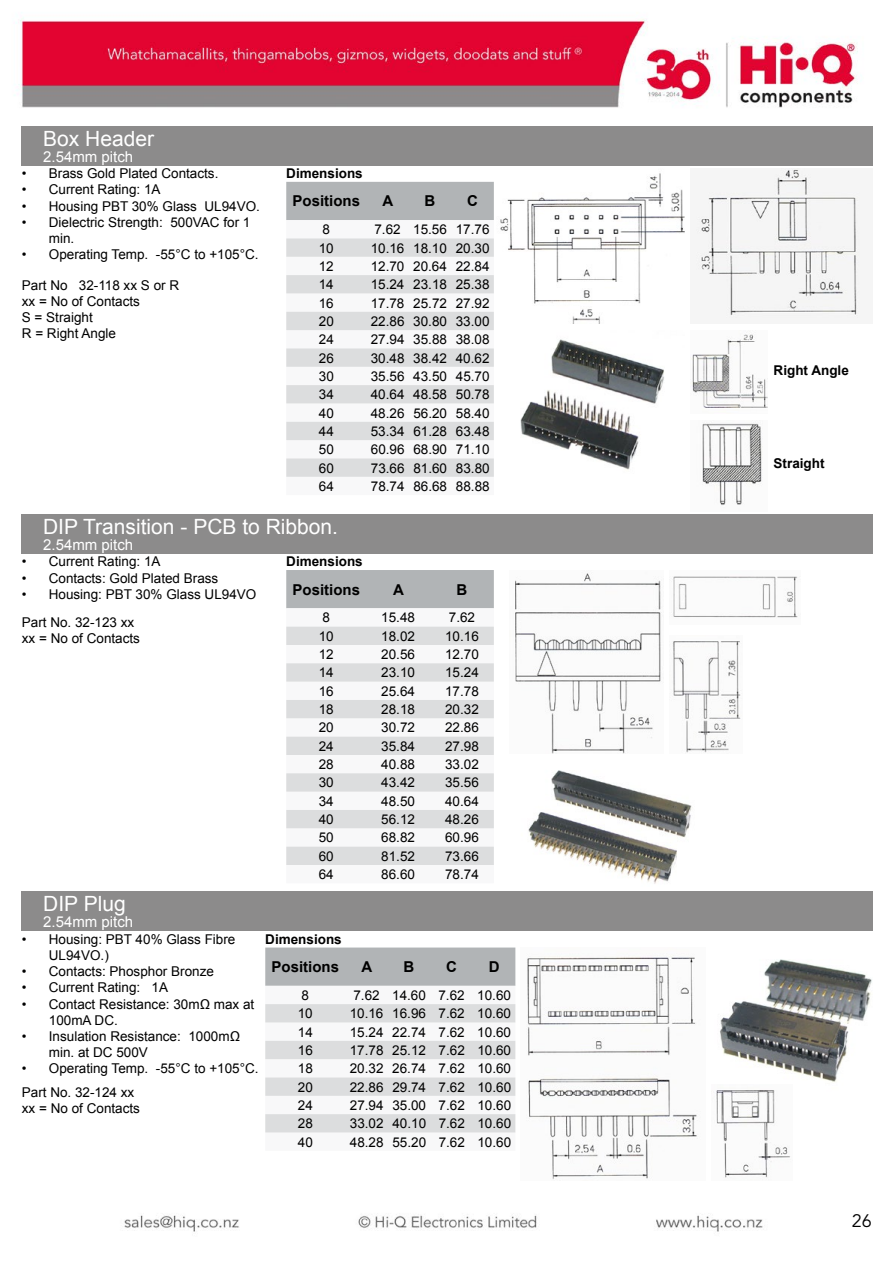
<style>
.page{position:relative;width:893px;height:1263px;background:#fff}
.page>*{position:absolute;margin:0;border:0;box-sizing:border-box;transform-origin:0 0}
.t1{font:21px "Arial";color:#fff}
.t2{font:18px "Avenir";color:#000}
.t3{font:700 15px "Arial";color:#000}
.t4{font:15px "Arial";color:#fff}
.t5{font:13.5px/16.2px "Arial";color:#000}
.t6{font:700 13.5px "Arial";color:#000}
</style>
<div class="page">
<img style="left:14px;top:17px;width:859px;height:1215px">
<div style="left:22px;top:126px;width:850px;height:40px;background:#8c8b8b"></div>
<div style="left:22px;top:514px;width:850px;height:40px;background:#8c8b8b"></div>
<div style="left:22px;top:891px;width:850px;height:39px;background:#8c8b8b"></div>
<div style="left:286px;top:182px;width:208px;height:38px;background:#b1b4b6"></div>
<svg style="left:286px;top:220px;width:208px;height:275px"></svg>
<svg style="left:286px;top:238px;width:208px;height:239px;fill:#dfe0e1"></svg>
<svg style="left:265px;top:947px;width:250px;height:204px"></svg>
<div style="left:286px;top:570px;width:208px;height:38px;background:#b1b4b6"></div>
<svg style="left:286px;top:608px;width:208px;height:275px"></svg>
<svg style="left:286px;top:627px;width:208px;height:238px;fill:#dcddde"></svg>
<img style="left:497px;top:168px;width:187px;height:156px">
<img style="left:691px;top:168px;width:181px;height:156px">
<img style="left:497px;top:330px;width:188px;height:158px">
<img style="left:691px;top:330px;width:76px;height:84px">
<img style="left:690px;top:420px;width:77px;height:91px">
<img style="left:509px;top:759px;width:187px;height:127px">
<img style="left:509px;top:570px;width:154px;height:184px">
<img style="left:670px;top:570px;width:130px;height:54px">
<img style="left:670px;top:636px;width:72px;height:118px">
<img style="left:711px;top:947px;width:161px;height:150px">
<img style="left:520px;top:947px;width:186px;height:233px">
<img style="left:711px;top:1084px;width:82px;height:96px">
<h1 class="t1" style="left:43px;top:125px;width:112px">Box Header</h1>
<p class="t4" style="left:43px;top:147px;width:92px">2.54mm pitch</p>
<p class="t5" style="left:22px;top:165px;width:198px">• Brass Gold Plated Contacts.</p>
<p class="t5" style="left:22px;top:182px;width:140px">• Current Rating: 1A</p>
<p class="t5" style="left:22px;top:198px;width:240px">• Housing PBT 30% Glass UL94VO.</p>
<p class="t5" style="left:49px;top:214px;width:203px;text-indent:-27px">• Dielectric Strength: 500VAC for 1 min.</p>
<p class="t5" style="left:22px;top:246px;width:238px">• Operating Temp. -55°C to +105°C.</p>
<p class="t5" style="left:22px;top:277px;width:159px">Part No 32-118 xx S or R xx = No of Contacts<br>S = Straight<br>R = Right Angle</p>
<p class="t6" style="left:286px;top:164px;width:78px">Dimensions</p>
<p class="t3" style="left:292px;top:191px;width:69px">Positions</p>
<p class="t3" style="left:382px;top:191px;width:12px">A</p>
<p class="t3" style="left:425px;top:191px;width:12px">B</p>
<p class="t3" style="left:467px;top:191px;width:12px">C</p>
<p class="t5" style="left:322px;top:221px;width:9px">8</p>
<p class="t5" style="left:374px;top:221px;width:117px">7.62 15.56 17.76</p>
<p class="t5" style="left:319px;top:240px;width:17px">10</p>
<p class="t5" style="left:371px;top:240px;width:120px">10.16 18.10 20.30</p>
<p class="t5" style="left:319px;top:258px;width:17px">12</p>
<p class="t5" style="left:371px;top:258px;width:120px">12.70 20.64 22.84</p>
<p class="t5" style="left:319px;top:276px;width:17px">14</p>
<p class="t5" style="left:371px;top:276px;width:120px">15.24 23.18 25.38</p>
<p class="t5" style="left:319px;top:295px;width:17px">16</p>
<p class="t5" style="left:371px;top:295px;width:120px">17.78 25.72 27.92</p>
<p class="t5" style="left:319px;top:313px;width:17px">20</p>
<p class="t5" style="left:371px;top:313px;width:120px">22.86 30.80 33.00</p>
<p class="t5" style="left:319px;top:331px;width:17px">24</p>
<p class="t5" style="left:371px;top:331px;width:120px">27.94 35.88 38.08</p>
<p class="t5" style="left:319px;top:350px;width:17px">26</p>
<p class="t5" style="left:371px;top:350px;width:120px">30.48 38.42 40.62</p>
<p class="t5" style="left:319px;top:368px;width:17px">30</p>
<p class="t5" style="left:371px;top:368px;width:120px">35.56 43.50 45.70</p>
<p class="t5" style="left:319px;top:386px;width:17px">34</p>
<p class="t5" style="left:371px;top:386px;width:120px">40.64 48.58 50.78</p>
<p class="t5" style="left:319px;top:405px;width:17px">40</p>
<p class="t5" style="left:371px;top:405px;width:120px">48.26 56.20 58.40</p>
<p class="t5" style="left:319px;top:423px;width:17px">44</p>
<p class="t5" style="left:371px;top:423px;width:120px">53.34 61.28 63.48</p>
<p class="t5" style="left:319px;top:441px;width:17px">50</p>
<p class="t5" style="left:371px;top:441px;width:120px">60.96 68.90 71.10</p>
<p class="t5" style="left:319px;top:460px;width:17px">60</p>
<p class="t5" style="left:371px;top:460px;width:120px">73.66 81.60 83.80</p>
<p class="t5" style="left:319px;top:478px;width:17px">64</p>
<p class="t5" style="left:371px;top:478px;width:120px">78.74 86.68 88.88</p>
<h1 class="t1" style="left:43px;top:513px;width:296px">DIP Transition - PCB to Ribbon.</h1>
<p class="t4" style="left:43px;top:535px;width:92px">2.54mm pitch</p>
<p class="t5" style="left:22px;top:554px;width:140px">• Current Rating: 1A</p>
<p class="t5" style="left:22px;top:570px;width:198px">• Contacts: Gold Plated Brass</p>
<p class="t5" style="left:22px;top:586px;width:236px">• Housing: PBT 30% Glass UL94VO</p>
<p class="t5" style="left:22px;top:614px;width:120px">Part No. 32-123 xx xx = No of Contacts</p>
<h1 class="t1" style="left:43px;top:889px;width:84px">DIP Plug</h1>
<p class="t4" style="left:43px;top:911px;width:92px">2.54mm pitch</p>
<p class="t5" style="left:49px;top:931px;width:188px;text-indent:-27px">• Housing: PBT 40% Glass Fibre<br>UL94VO.)</p>
<p class="t5" style="left:22px;top:963px;width:194px">• Contacts: Phosphor Bronze</p>
<p class="t5" style="left:22px;top:979px;width:148px">• Current Rating: 1A</p>
<p class="t5" style="left:49px;top:996px;width:207px;text-indent:-27px">• Contact Resistance: 30mΩ max at<br>100mA DC.</p>
<p class="t5" style="left:49px;top:1028px;width:193px;text-indent:-27px">• Insulation Resistance: 1000mΩ min. at DC 500V</p>
<p class="t5" style="left:22px;top:1060px;width:238px">• Operating Temp. -55°C to +105°C.</p>
<p class="t5" style="left:22px;top:1084px;width:120px">Part No. 32-124 xx xx = No of Contacts</p>
<p class="t6" style="left:286px;top:553px;width:78px">Dimensions</p>
<p class="t3" style="left:292px;top:579px;width:69px">Positions</p>
<p class="t3" style="left:393px;top:579px;width:12px">A</p>
<p class="t3" style="left:457px;top:579px;width:12px">B</p>
<p class="t5" style="left:322px;top:610px;width:9px">8</p>
<p class="t5" style="left:381px;top:610px;width:35px">15.48</p>
<p class="t5" style="left:449px;top:610px;width:28px">7.62</p>
<p class="t5" style="left:319px;top:628px;width:17px">10</p>
<p class="t5" style="left:381px;top:628px;width:35px">18.02</p>
<p class="t5" style="left:445px;top:628px;width:35px">10.16</p>
<p class="t5" style="left:319px;top:646px;width:17px">12</p>
<p class="t5" style="left:381px;top:646px;width:35px">20.56</p>
<p class="t5" style="left:445px;top:646px;width:35px">12.70</p>
<p class="t5" style="left:319px;top:665px;width:17px">14</p>
<p class="t5" style="left:381px;top:665px;width:35px">23.10</p>
<p class="t5" style="left:445px;top:665px;width:35px">15.24</p>
<p class="t5" style="left:319px;top:683px;width:17px">16</p>
<p class="t5" style="left:381px;top:683px;width:35px">25.64</p>
<p class="t5" style="left:445px;top:683px;width:35px">17.78</p>
<p class="t5" style="left:319px;top:701px;width:17px">18</p>
<p class="t5" style="left:381px;top:701px;width:35px">28.18</p>
<p class="t5" style="left:445px;top:701px;width:35px">20.32</p>
<p class="t5" style="left:319px;top:720px;width:17px">20</p>
<p class="t5" style="left:381px;top:720px;width:35px">30.72</p>
<p class="t5" style="left:445px;top:720px;width:35px">22.86</p>
<p class="t5" style="left:319px;top:738px;width:17px">24</p>
<p class="t5" style="left:381px;top:738px;width:35px">35.84</p>
<p class="t5" style="left:445px;top:738px;width:35px">27.98</p>
<p class="t5" style="left:319px;top:756px;width:17px">28</p>
<p class="t5" style="left:381px;top:756px;width:35px">40.88</p>
<p class="t5" style="left:445px;top:756px;width:35px">33.02</p>
<p class="t5" style="left:319px;top:775px;width:17px">30</p>
<p class="t5" style="left:381px;top:775px;width:35px">43.42</p>
<p class="t5" style="left:445px;top:775px;width:35px">35.56</p>
<p class="t5" style="left:319px;top:793px;width:17px">34</p>
<p class="t5" style="left:381px;top:793px;width:35px">48.50</p>
<p class="t5" style="left:445px;top:793px;width:35px">40.64</p>
<p class="t5" style="left:319px;top:811px;width:17px">40</p>
<p class="t5" style="left:381px;top:811px;width:35px">56.12</p>
<p class="t5" style="left:445px;top:811px;width:35px">48.26</p>
<p class="t5" style="left:319px;top:830px;width:17px">50</p>
<p class="t5" style="left:381px;top:830px;width:35px">68.82</p>
<p class="t5" style="left:445px;top:830px;width:35px">60.96</p>
<p class="t5" style="left:319px;top:848px;width:17px">60</p>
<p class="t5" style="left:381px;top:848px;width:35px">81.52</p>
<p class="t5" style="left:445px;top:848px;width:35px">73.66</p>
<p class="t5" style="left:319px;top:866px;width:17px">64</p>
<p class="t5" style="left:381px;top:866px;width:35px">86.60</p>
<p class="t5" style="left:445px;top:866px;width:35px">78.74</p>
<p class="t6" style="left:265px;top:930px;width:78px">Dimensions</p>
<p class="t3" style="left:272px;top:957px;width:69px">Positions</p>
<p class="t3" style="left:361px;top:957px;width:12px">A</p>
<p class="t3" style="left:404px;top:957px;width:12px">B</p>
<p class="t3" style="left:446px;top:957px;width:12px">C</p>
<p class="t3" style="left:489px;top:957px;width:12px">D</p>
<p class="t5" style="left:302px;top:987px;width:9px">8</p>
<p class="t5" style="left:353px;top:987px;width:159px">7.62 14.60 7.62 10.60</p>
<p class="t5" style="left:298px;top:1005px;width:17px">10</p>
<p class="t5" style="left:350px;top:1005px;width:163px">10.16 16.96 7.62 10.60</p>
<p class="t5" style="left:298px;top:1024px;width:17px">14</p>
<p class="t5" style="left:350px;top:1024px;width:163px">15.24 22.74 7.62 10.60</p>
<p class="t5" style="left:298px;top:1042px;width:17px">16</p>
<p class="t5" style="left:350px;top:1042px;width:163px">17.78 25.12 7.62 10.60</p>
<p class="t5" style="left:298px;top:1060px;width:17px">18</p>
<p class="t5" style="left:350px;top:1060px;width:163px">20.32 26.74 7.62 10.60</p>
<p class="t5" style="left:298px;top:1079px;width:17px">20</p>
<p class="t5" style="left:350px;top:1079px;width:163px">22.86 29.74 7.62 10.60</p>
<p class="t5" style="left:298px;top:1097px;width:17px">24</p>
<p class="t5" style="left:350px;top:1097px;width:163px">27.94 35.00 7.62 10.60</p>
<p class="t5" style="left:298px;top:1115px;width:17px">28</p>
<p class="t5" style="left:350px;top:1115px;width:163px">33.02 40.10 7.62 10.60</p>
<p class="t5" style="left:298px;top:1134px;width:17px">40</p>
<p class="t5" style="left:350px;top:1134px;width:163px">48.28 55.20 7.62 10.60</p>
<p class="t6" style="left:774px;top:361px;width:77px">Right Angle</p>
<p class="t6" style="left:774px;top:454px;width:53px">Straight</p>
<h2 class="t2" style="left:852px;top:1210px;width:22px">26</h2>
</div>
